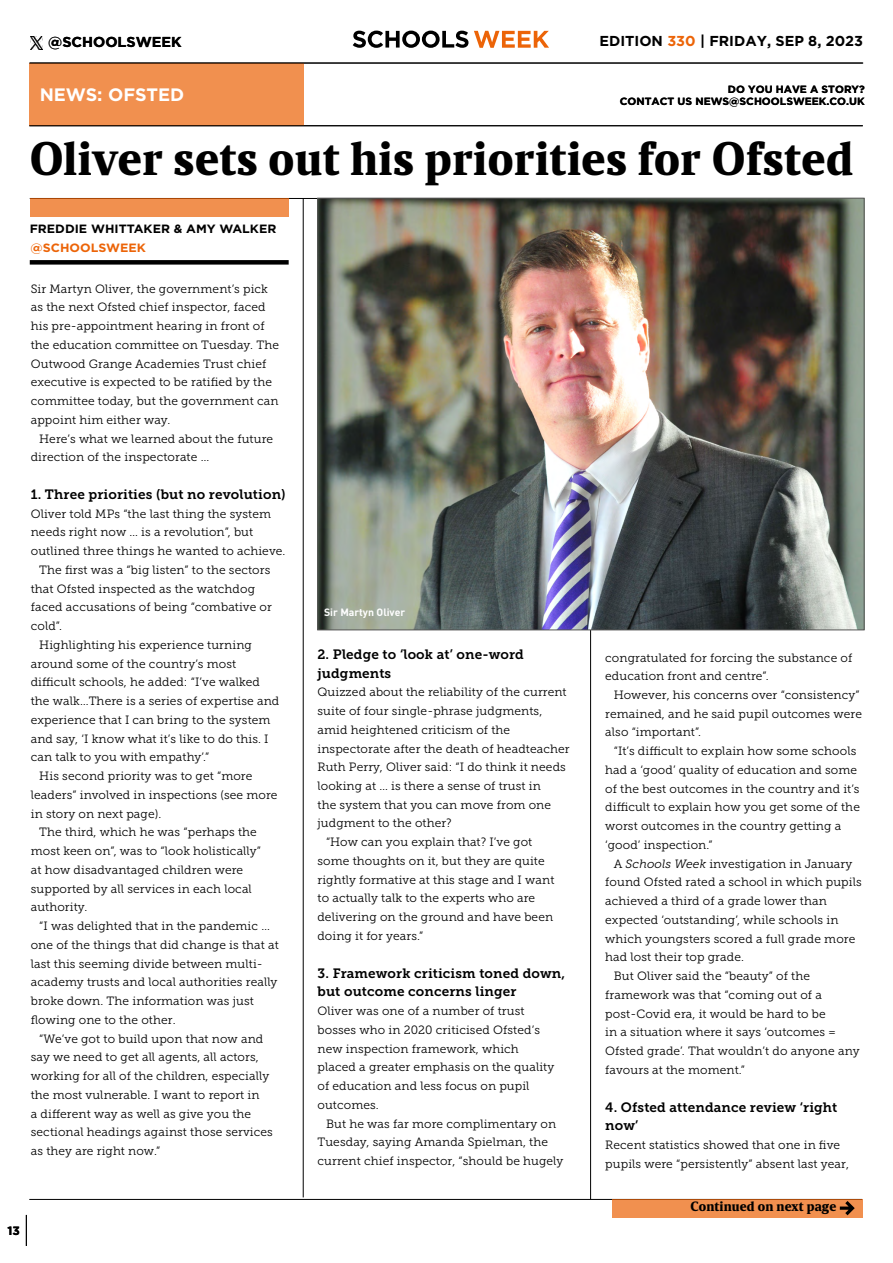
<style>
.page{position:relative;width:893px;height:1263px;background:#fff}
.page>*{position:absolute;margin:0;border:0;box-sizing:border-box;transform-origin:0 0}
.t1{font:900 46.95px "Maga";letter-spacing:.01em;color:#000}
.t2{font:700 18px "Gotham HTF";color:#fff}
.t3{font:700 14.4px "Gotham HTF";color:#000}
.t4{font:13.5px/18.8px "Museo Slab 700";letter-spacing:.01em;color:#000}
.t5{font:900 13.5px "Maga";letter-spacing:.01em;color:#000}
.t6{font:12px/18.8px "Museo Slab 300";letter-spacing:.01em;color:#000}
.t7{font:700 12px "Gotham HTF";color:#000;scale:1.04 1}
.t8{font:700 12px "Gotham HTF";color:#ec6408;scale:1.04 1}
.t9{font:700 12px "Gotham HTF";color:#000}
.t10{font:700 10.5px/12.6px "Gotham HTF";color:#000;text-align:right}
.t11{font:700 10.5px "DIN";color:#fff}
.s1{color:#ec6408}
.s2{font-style:italic}
</style>
<div class="page">
<svg style="left:353px;top:31px;width:115px;height:17px"></svg>
<svg style="left:474px;top:31px;width:75px;height:17px"></svg>
<div style="left:29px;top:63px;width:275px;height:63px;background:#f1904f"></div>
<hr style="left:29px;top:63px;width:834px;height:1px;background:#000">
<hr style="left:26px;top:1215px;width:1px;height:31px;background:#000">
<hr style="left:30px;top:198px;width:833px;height:1px;background:#000">
<hr style="left:303px;top:198px;width:1px;height:999px;background:#000">
<hr style="left:590px;top:198px;width:1px;height:1001px;background:#000">
<hr style="left:29px;top:125px;width:834px;height:1px;background:#000">
<hr style="left:29px;top:1199px;width:833px;height:1px;background:#000">
<svg style="left:30px;top:36px;width:13px;height:13px"></svg>
<img style="left:319px;top:200px;width:543px;height:428px">
<div style="left:30px;top:198px;width:259px;height:18px;background:#f1904f"></div>
<div style="left:30px;top:260px;width:259px;height:5px;background:#000"></div>
<div style="left:612px;top:1199px;width:251px;height:18px;background:#f1904f"></div>
<svg style="left:840px;top:1201px;width:15px;height:14px"></svg>
<p class="t3" style="left:48px;top:34px;width:135px">@SCHOOLSWEEK</p>
<h2 class="t2" style="left:40px;top:84px;width:146px">NEWS: OFSTED</h2>
<p class="t3" style="left:599px;top:32px;width:265px">EDITION <span class="s1">330</span> | FRIDAY, SEP 8, 2023</p>
<p class="t10" style="left:620px;top:82px;width:247px">DO YOU HAVE A STORY?<br>CONTACT US NEWS@SCHOOLSWEEK.CO.UK</p>
<h1 class="t1" style="left:30px;top:132px;width:825px">Oliver sets out his priorities for Ofsted</h1>
<p class="t7" style="left:30px;top:222px;width:239px">FREDDIE WHITTAKER &amp; AMY WALKER</p>
<p class="t8" style="left:31px;top:240px;width:112px">@SCHOOLSWEEK</p>
<p class="t6" style="left:31px;top:279px;width:250px">Sir Martyn Oliver, the government’s pick as the next Ofsted chief inspector, faced his pre-appointment hearing in front of the education committee on Tuesday. The Outwood Grange Academies Trust chief executive is expected to be ratified by the committee today, but the government can appoint him either way.</p>
<p class="t6" style="left:31px;top:429px;width:244px;text-indent:9px">Here’s what we learned about the future direction of the inspectorate …</p>
<p class="t4" style="left:31px;top:485px;width:256px">1. Three priorities (but no revolution)</p>
<p class="t6" style="left:31px;top:504px;width:242px">Oliver told MPs “the last thing the system</p>
<p class="t6" style="left:31px;top:523px;width:224px">needs right now … is a revolution”, but</p>
<p class="t6" style="left:31px;top:542px;width:256px">outlined three things he wanted to achieve.</p>
<p class="t6" style="left:39px;top:560px;width:233px">The first was a “big listen” to the sectors</p>
<p class="t6" style="left:31px;top:579px;width:226px">that Ofsted inspected as the watchdog</p>
<p class="t6" style="left:31px;top:598px;width:243px">faced accusations of being “combative or</p>
<p class="t6" style="left:31px;top:617px;width:33px">cold”.</p>
<p class="t6" style="left:39px;top:635px;width:214px">Highlighting his experience turning</p>
<p class="t6" style="left:31px;top:654px;width:207px">around some of the country’s most</p>
<p class="t6" style="left:31px;top:673px;width:231px">difficult schools, he added: “I’ve walked</p>
<p class="t6" style="left:31px;top:692px;width:250px">the walk…There is a series of expertise and</p>
<p class="t6" style="left:31px;top:710px;width:241px">experience that I can bring to the system</p>
<p class="t6" style="left:31px;top:729px;width:239px">and say, ‘I know what it’s like to do this. I</p>
<p class="t6" style="left:31px;top:748px;width:180px">can talk to you with empathy’.”</p>
<p class="t6" style="left:39px;top:767px;width:215px">His second priority was to get “more</p>
<p class="t6" style="left:31px;top:785px;width:248px">leaders” involved in inspections (see more</p>
<p class="t6" style="left:31px;top:804px;width:132px">in story on next page).</p>
<p class="t6" style="left:39px;top:823px;width:219px">The third, which he was “perhaps the</p>
<p class="t6" style="left:31px;top:842px;width:232px">most keen on”, was to “look holistically”</p>
<p class="t6" style="left:31px;top:860px;width:214px">at how disadvantaged children were</p>
<p class="t6" style="left:31px;top:879px;width:223px">supported by all services in each local</p>
<p class="t6" style="left:31px;top:898px;width:58px">authority.</p>
<p class="t6" style="left:39px;top:917px;width:232px">“I was delighted that in the pandemic …</p>
<p class="t6" style="left:31px;top:935px;width:249px">one of the things that did change is that at</p>
<p class="t6" style="left:31px;top:954px;width:233px">last this seeming divide between multi-</p>
<p class="t6" style="left:31px;top:973px;width:248px">academy trusts and local authorities really</p>
<p class="t6" style="left:31px;top:992px;width:225px">broke down. The information was just</p>
<p class="t6" style="left:31px;top:1010px;width:146px">flowing one to the other.</p>
<p class="t6" style="left:39px;top:1029px;width:226px">“We’ve got to build upon that now and</p>
<p class="t6" style="left:31px;top:1048px;width:230px">say we need to get all agents, all actors,</p>
<p class="t6" style="left:31px;top:1067px;width:240px">working for all of the children, especially</p>
<p class="t6" style="left:31px;top:1085px;width:230px">the most vulnerable. I want to report in</p>
<p class="t6" style="left:31px;top:1104px;width:222px">a different way as well as give you the</p>
<p class="t6" style="left:31px;top:1123px;width:244px">sectional headings against those services</p>
<p class="t6" style="left:31px;top:1142px;width:131px">as they are right now.”</p>
<p class="t9" style="left:8px;top:1223px;width:14px">13</p>
<p class="t11" style="left:324px;top:605px;width:83px">Sir Martyn Oliver</p>
<p class="t4" style="left:317px;top:645px;width:208px">2. Pledge to ‘look at’ one-word judgments</p>
<p class="t6" style="left:317px;top:683px;width:251px">Quizzed about the reliability of the current</p>
<p class="t6" style="left:317px;top:701px;width:226px">suite of four single-phrase judgments,</p>
<p class="t6" style="left:317px;top:720px;width:194px">amid heightened criticism of the</p>
<p class="t6" style="left:317px;top:739px;width:254px">inspectorate after the death of headteacher</p>
<p class="t6" style="left:317px;top:758px;width:250px">Ruth Perry, Oliver said: “I do think it needs</p>
<p class="t6" style="left:317px;top:776px;width:225px">looking at … is there a sense of trust in</p>
<p class="t6" style="left:317px;top:795px;width:235px">the system that you can move from one</p>
<p class="t6" style="left:317px;top:814px;width:136px">judgment to the other?</p>
<p class="t6" style="left:326px;top:833px;width:208px">“How can you explain that? I’ve got</p>
<p class="t6" style="left:317px;top:851px;width:229px">some thoughts on it, but they are quite</p>
<p class="t6" style="left:317px;top:870px;width:238px">rightly formative at this stage and I want</p>
<p class="t6" style="left:317px;top:889px;width:219px">to actually talk to the experts who are</p>
<p class="t6" style="left:317px;top:908px;width:237px">delivering on the ground and have been</p>
<p class="t6" style="left:317px;top:926px;width:107px">doing it for years.”</p>
<p class="t4" style="left:317px;top:963px;width:249px">3. Framework criticism toned down, but outcome concerns linger</p>
<p class="t6" style="left:317px;top:1002px;width:238px">Oliver was one of a number of trust bosses who in 2020 criticised Ofsted’s new inspection framework, which placed a greater emphasis on the quality of education and less focus on pupil outcomes.</p>
<p class="t6" style="left:317px;top:1114px;width:247px;text-indent:9px">But he was far more complimentary on<br>Tuesday, saying Amanda Spielman, the current chief inspector, “should be hugely</p>
<p class="t6" style="left:605px;top:648px;width:249px">congratulated for forcing the substance of education front and centre”.</p>
<p class="t6" style="left:605px;top:685px;width:258px;text-indent:9px">However, his concerns over “consistency” remained, and he said pupil outcomes were also “important”.</p>
<p class="t6" style="left:605px;top:742px;width:256px;text-indent:9px">“It’s difficult to explain how some schools had a ‘good’ quality of education and some of the best outcomes in the country and it’s difficult to explain how you get some of the worst outcomes in the country getting a ‘good’ inspection.”</p>
<p class="t6" style="left:614px;top:854px;width:240px">A <span class="s2">Schools Week</span> investigation in January</p>
<p class="t6" style="left:605px;top:873px;width:258px">found Ofsted rated a school in which pupils</p>
<p class="t6" style="left:605px;top:892px;width:223px">achieved a third of a grade lower than</p>
<p class="t6" style="left:605px;top:910px;width:235px">expected ‘outstanding’, while schools in</p>
<p class="t6" style="left:605px;top:929px;width:252px">which youngsters scored a full grade more</p>
<p class="t6" style="left:605px;top:948px;width:140px">had lost their top grade.</p>
<p class="t6" style="left:614px;top:967px;width:198px">But Oliver said the “beauty” of the</p>
<p class="t6" style="left:605px;top:985px;width:218px">framework was that “coming out of a</p>
<p class="t6" style="left:605px;top:1004px;width:222px">post-Covid era, it would be hard to be</p>
<p class="t6" style="left:605px;top:1023px;width:232px">in a situation where it says ‘outcomes =</p>
<p class="t6" style="left:605px;top:1042px;width:256px">Ofsted grade’. That wouldn’t do anyone any</p>
<p class="t6" style="left:605px;top:1060px;width:141px">favours at the moment.”</p>
<p class="t4" style="left:605px;top:1098px;width:233px">4. Ofsted attendance review ‘right now’</p>
<p class="t6" style="left:605px;top:1136px;width:245px">Recent statistics showed that one in five pupils were “persistently” absent last year,</p>
<p class="t5" style="left:691px;top:1199px;width:147px">Continued on next page</p>
</div>
